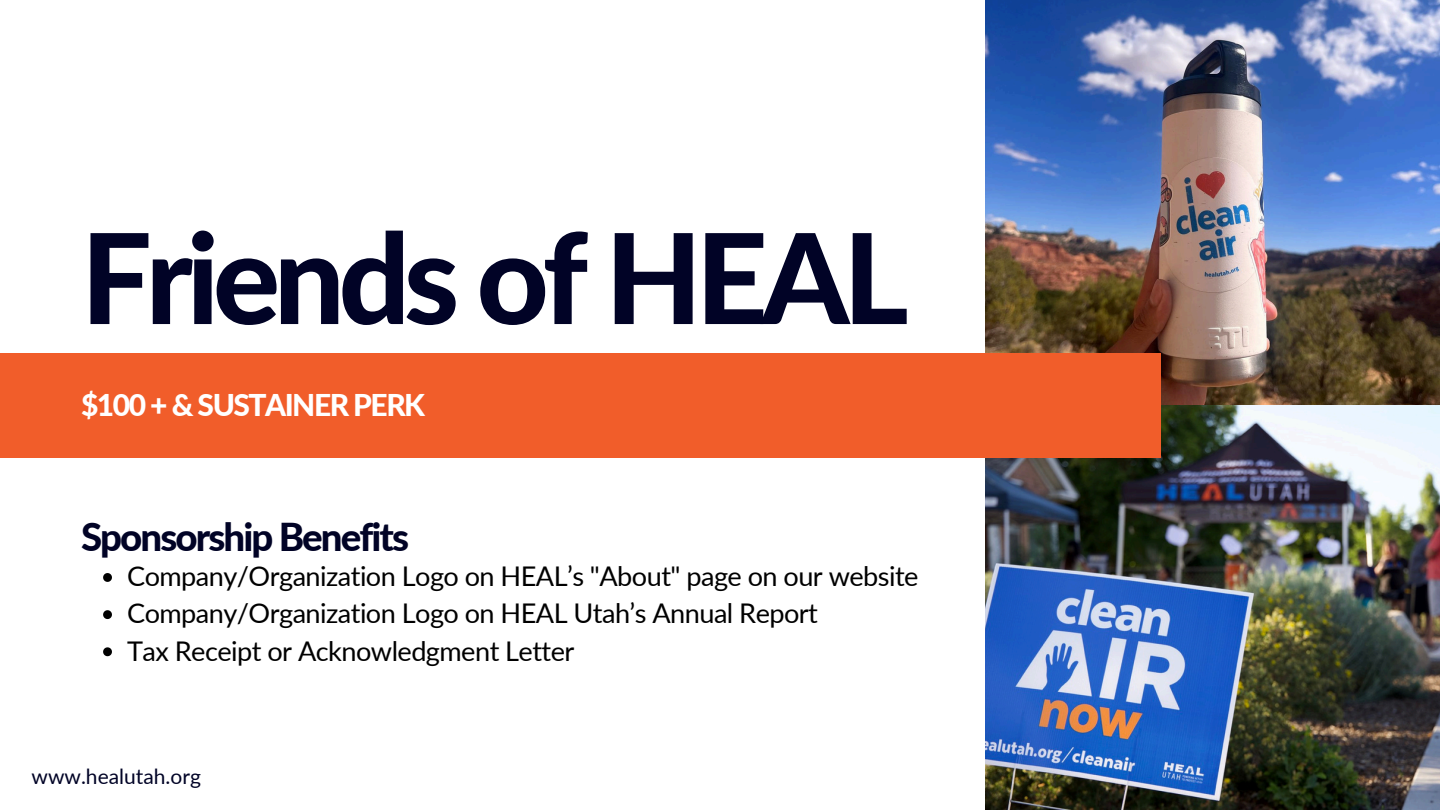
<style>
.page{position:relative;width:1440px;height:810px;background:#fff}
.page>*{position:absolute;margin:0;border:0;box-sizing:border-box;transform-origin:0 0}
.t1{font:800 125.3px "Lato";letter-spacing:-.05em;color:#010326}
.t2{font:800 38.5px "Lato";letter-spacing:-.05em;color:#010326}
.t3{font:800 30px "Lato";letter-spacing:-.05em;color:#fff}
.t4{font:27.1px "Lato";letter-spacing:-.02em;color:#000}
.t5{font:21px "Lato";color:#010326}
</style>
<div class="page">
<img style="left:985px;top:0;width:455px;height:810px">
<div style="left:0;top:353px;width:1160px;height:104px;background:#f15d2a"></div>
<svg style="left:103px;top:573px;width:9px;height:9px"></svg>
<svg style="left:103px;top:610px;width:9px;height:9px"></svg>
<svg style="left:103px;top:647px;width:9px;height:9px"></svg>
<h1 class="t1" style="left:81px;top:200px;width:829px">Friends of HEAL</h1>
<h3 class="t3" style="left:81px;top:386px;width:346px">$100 + &amp; SUSTAINER PERK</h3>
<p class="t2" style="left:81px;top:513px;width:330px">Sponsorship Benefits</p>
<h2 class="t4" style="left:127px;top:560px;width:793px">Company/Organization Logo on HEAL’s "About" page on our website</h2>
<p class="t4" style="left:127px;top:597px;width:692px">Company/Organization Logo on HEAL Utah’s Annual Report</p>
<p class="t4" style="left:127px;top:634px;width:449px">Tax Receipt or Acknowledgment Letter</p>
<p class="t5" style="left:32px;top:763px;width:171px">www.healutah.org</p>
</div>
